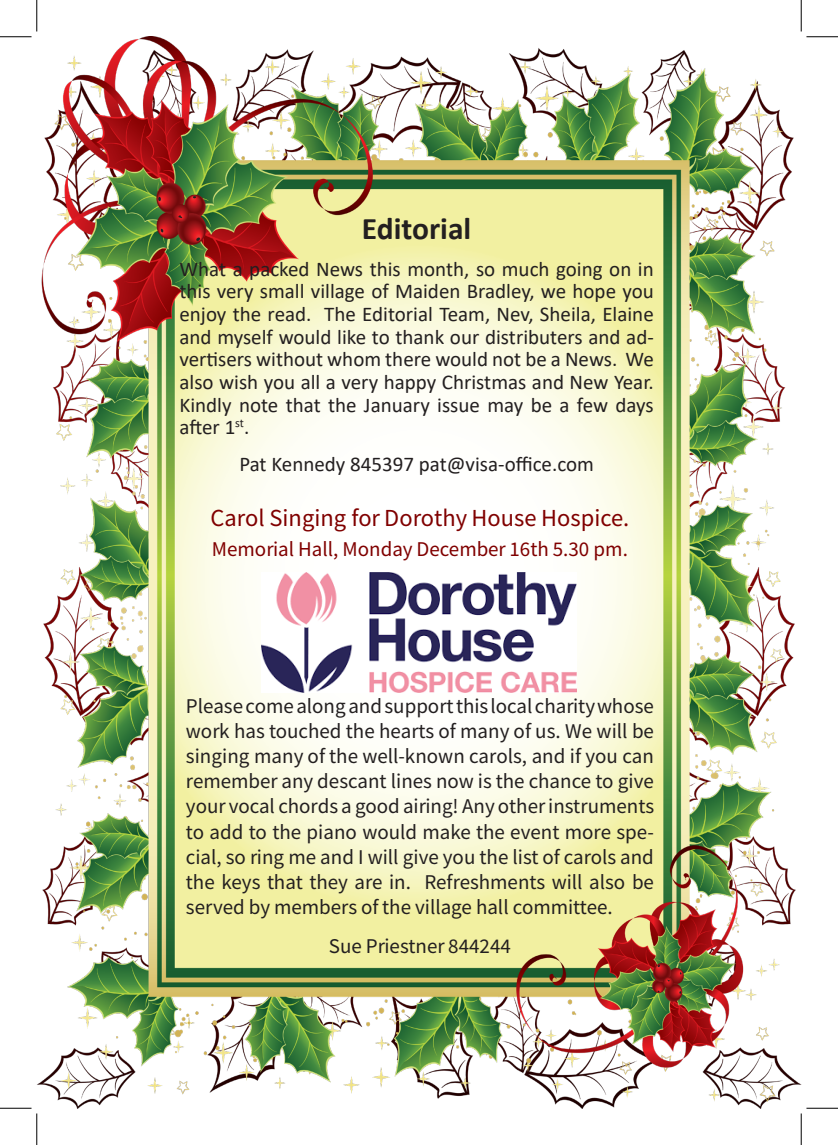
<style>
.page{position:relative;width:838px;height:1145px;background:#fff}
.page>*{position:absolute;margin:0;border:0;box-sizing:border-box;transform-origin:0 0}
.t1{font:700 31.5px "Calibri";color:#231f20}
.t2{font:24.5px "Source Sans Variable";letter-spacing:.02em;color:#800000}
.t3{font:21px/25.2px "Source Sans Variable";letter-spacing:.02em;color:#231f20;text-align:justify}
.t4{font:21px/22.6px "Calibri";color:#231f20;text-align:justify}
.t5{font:21px "Source Sans Variable";letter-spacing:.02em;color:#800000}
</style>
<div class="page">
<img style="left:37px;top:37px;width:764px;height:1071px">
<img style="left:261px;top:572px;width:315px;height:120px">
<hr style="left:0;top:36px;width:32px;height:1px;background:#000">
<hr style="left:806px;top:36px;width:31px;height:1px;background:#000">
<hr style="left:0;top:1108px;width:32px;height:1px;background:#000">
<hr style="left:806px;top:1108px;width:31px;height:1px;background:#000">
<hr style="left:36px;top:0;width:1px;height:31px;background:#000">
<hr style="left:36px;top:1113px;width:1px;height:32px;background:#000">
<hr style="left:800px;top:0;width:1px;height:31px;background:#000">
<hr style="left:800px;top:1113px;width:1px;height:32px;background:#000">
<p class="t1" style="left:362px;top:206px;width:111px">Editorial</p>
<p class="t4" style="left:179px;top:257px;width:476px">What a packed News this month, so much going on in this very small village of Maiden Bradley, we hope you enjoy the read. The Editorial Team, Nev, Sheila, Elaine and myself would like to thank our distributers and ad&shy;vertisers without whom there would not be a News. We also wish you all a very happy Christmas and New Year.<br>Kindly note that the January issue may be a few days after 1<sup>st</sup>.</p>
<p class="t4" style="left:239px;top:452px;width:356px">Pat Kennedy 845397 pat@visa-office.com</p>
<p class="t2" style="left:210px;top:503px;width:419px">Carol Singing for Dorothy House Hospice.</p>
<p class="t5" style="left:212px;top:536px;width:416px">Memorial Hall, Monday December 16th 5.30 pm.</p>
<p class="t3" style="left:186px;top:693px;width:469px">Please come along and support this local charity whose work has touched the hearts of many of us. We will be singing many of the well-known carols, and if you can remember any descant lines now is the chance to give your vocal chords a good airing! Any other instruments to add to the piano would make the event more spe&shy;cial, so ring me and I will give you the list of carols and the keys that they are in. Refreshments will also be served by members of the village hall committee.</p>
<p class="t3" style="left:329px;top:934px;width:183px">Sue Priestner 844244</p>
</div>
